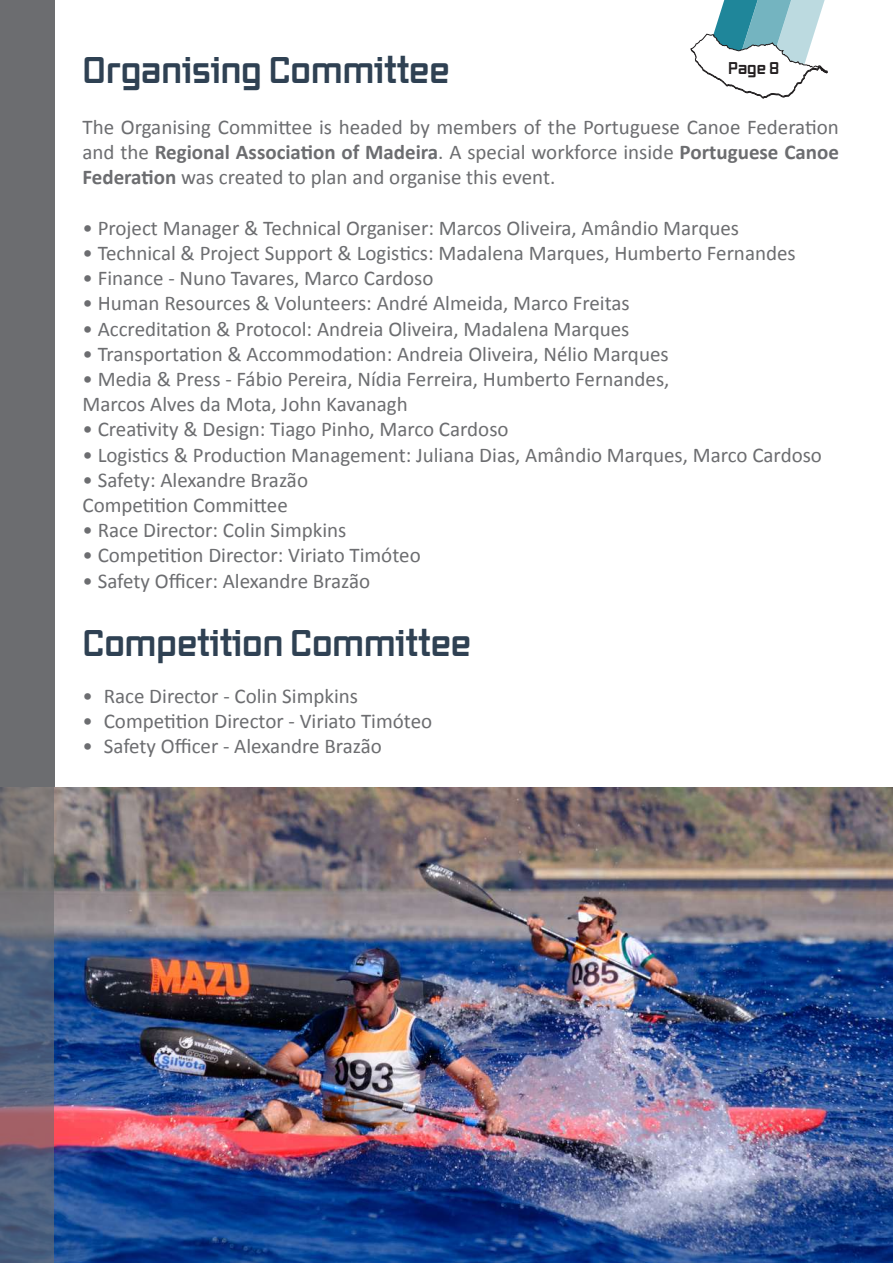
<style>
.page{position:relative;width:893px;height:1263px;background:#fff}
.page>*{position:absolute;margin:0;border:0;box-sizing:border-box;transform-origin:0 0}
.t1{font:700 36px "Vox";color:#2f4153}
.t2{font:21px/25.2px "Calibri";color:#6c6d70}
.t3{font:700 16.5px "Vox";color:#231f20}
.s1{font-weight:700}
</style>
<div class="page">
<div style="left:0;top:0;width:54px;height:1263px;background:#6c6d70"></div>
<img style="left:54px;top:788px;width:839px;height:475px">
<svg style="left:690px;top:0;width:138px;height:99px"></svg>
<svg style="left:0;top:787px;width:54px;height:476px"></svg>
<h1 class="t1" style="left:82px;top:45px;width:369px">Organising Committee</h1>
<p class="t2" style="left:82px;top:113px;width:758px;text-align:justify">The Organising Committee is headed by members of the Portuguese Canoe Federation and the <span class="s1">Regional Association of Madeira</span>. A special workforce inside <span class="s1">Portuguese Canoe Federation</span> was created to plan and organise this event.</p>
<p class="t2" style="left:82px;top:214px;width:658px">• Project Manager &amp; Technical Organiser: Marcos Oliveira, Amândio Marques</p>
<p class="t2" style="left:82px;top:239px;width:715px">• Technical &amp; Project Support &amp; Logistics: Madalena Marques, Humberto Fernandes</p>
<p class="t2" style="left:82px;top:265px;width:352px">• Finance - Nuno Tavares, Marco Cardoso</p>
<p class="t2" style="left:82px;top:290px;width:549px">• Human Resources &amp; Volunteers: André Almeida, Marco Freitas</p>
<p class="t2" style="left:82px;top:315px;width:548px">• Accreditation &amp; Protocol: Andreia Oliveira, Madalena Marques</p>
<p class="t2" style="left:82px;top:340px;width:588px">• Transportation &amp; Accommodation: Andreia Oliveira, Nélio Marques</p>
<p class="t2" style="left:82px;top:365px;width:588px">• Media &amp; Press - Fábio Pereira, Nídia Ferreira, Humberto Fernandes,<br>Marcos Alves da Mota, John Kavanagh</p>
<p class="t2" style="left:82px;top:416px;width:428px">• Creativity &amp; Design: Tiago Pinho, Marco Cardoso</p>
<p class="t2" style="left:82px;top:441px;width:741px">• Logistics &amp; Production Management: Juliana Dias, Amândio Marques, Marco Cardoso</p>
<p class="t2" style="left:82px;top:466px;width:227px">• Safety: Alexandre Brazão<br>Competition Committee</p>
<p class="t2" style="left:82px;top:517px;width:265px">• Race Director: Colin Simpkins</p>
<p class="t2" style="left:82px;top:542px;width:340px">• Competition Director: Viriato Timóteo</p>
<p class="t2" style="left:82px;top:567px;width:289px">• Safety Officer: Alexandre Brazão</p>
<h1 class="t1" style="left:82px;top:618px;width:390px">Competition Committee</h1>
<p class="t2" style="left:82px;top:682px;width:277px">• Race Director - Colin Simpkins</p>
<p class="t2" style="left:82px;top:707px;width:351px">• Competition Director - Viriato Timóteo</p>
<p class="t2" style="left:82px;top:733px;width:301px">• Safety Officer - Alexandre Brazão</p>
<p class="t3" style="left:728px;top:57px;width:53px">Page 8</p>
</div>
